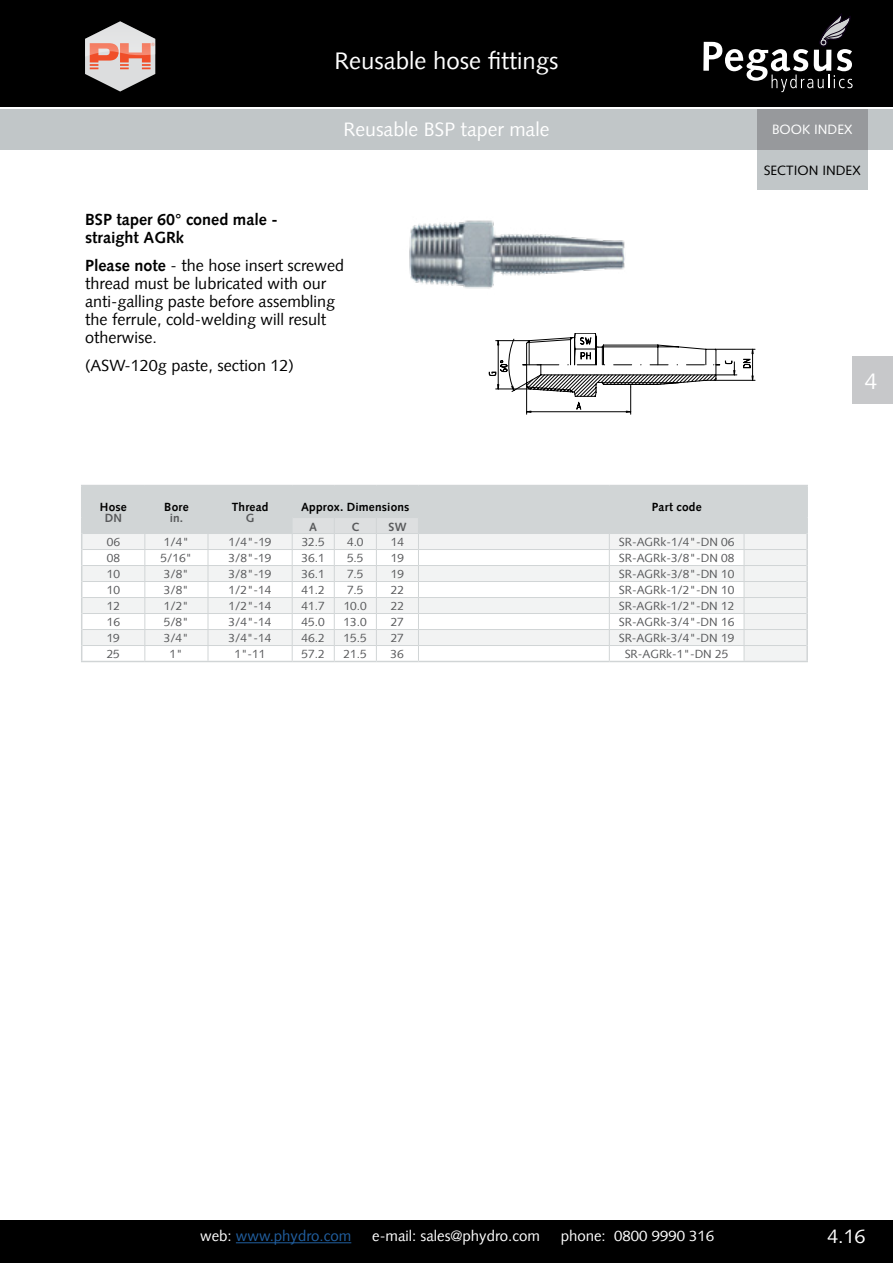
<style>
.page{position:relative;width:893px;height:1263px;background:#fff}
.page>*{position:absolute;margin:0;border:0;box-sizing:border-box;transform-origin:0 0}
.t1{font:24px "Syntax LT";color:#fff}
.t2{font:22.5px "Syntax LT";color:#fff}
.t3{font:19.5px "Syntax LT";color:#fff}
.t4{font:16.2px/18px "Syntax LT";color:#000}
.t5{font:700 16.2px/18px "Syntax LT";color:#000}
.t6{font:15px "Syntax LT";color:#fff}
.t7{font:15px "Syntax LT";color:#215e9e}
.t8{font:13.5px "Syntax LT Std";color:#000}
.t9{font:13.5px "Syntax LT Std";color:#fff}
.t10{font:11.85px "Syntax LT";color:#58595b}
.t11{font:700 11.85px "Syntax LT";letter-spacing:.015em;color:#000}
.t12{font:700 11.85px "Syntax";color:#58595b}
.s1{font-weight:700}
.s2{color:#fff}
</style>
<div class="page">
<div style="left:0;top:0;width:893px;height:106px;background:#000"></div>
<div style="left:0;top:1220px;width:893px;height:43px;background:#000"></div>
<div style="left:0;top:109px;width:893px;height:41px;background:#c1c6c8"></div>
<hr style="left:236px;top:1242px;width:115px;height:1px;background:#215e9e">
<svg style="left:85px;top:21px;width:70px;height:71px"></svg>
<div style="left:853px;top:356px;width:40px;height:48px;background:#c7c8ca"></div>
<svg style="left:703px;top:13px;width:150px;height:79px"></svg>
<div style="left:757px;top:150px;width:110px;height:40px;background:#c1c6c8"></div>
<div style="left:757px;top:109px;width:110px;height:41px;background:#97999c"></div>
<hr style="left:81px;top:661px;width:64px;height:1px;background:#d1d5d6">
<hr style="left:145px;top:661px;width:63px;height:1px;background:#d1d5d6">
<hr style="left:208px;top:661px;width:84px;height:1px;background:#d1d5d6">
<hr style="left:292px;top:661px;width:42px;height:1px;background:#d1d5d6">
<hr style="left:334px;top:661px;width:42px;height:1px;background:#d1d5d6">
<hr style="left:376px;top:661px;width:42px;height:1px;background:#d1d5d6">
<hr style="left:418px;top:661px;width:191px;height:1px;background:#d1d5d6">
<hr style="left:609px;top:661px;width:135px;height:1px;background:#d1d5d6">
<hr style="left:744px;top:661px;width:64px;height:1px;background:#d1d5d6">
<svg style="left:81px;top:485px;width:727px;height:176px"></svg>
<img style="left:409px;top:220px;width:216px;height:69px">
<hr style="left:752px;top:349px;width:1px;height:31px;background:#000">
<hr style="left:715px;top:349px;width:40px;height:1px;background:#000">
<hr style="left:715px;top:380px;width:40px;height:1px;background:#000">
<svg style="left:743px;top:349px;width:10px;height:19px"></svg>
<svg style="left:489px;top:333px;width:248px;height:81px"></svg>
<h1 class="t1" style="left:334px;top:47px;width:226px">Reusable hose fittings</h1>
<h3 class="t3" style="left:344px;top:118px;width:207px">Reusable BSP taper male</h3>
<p class="t9" style="left:772px;top:122px;width:82px">BOOK INDEX</p>
<h3 class="t5" style="left:85px;top:210px;width:194px">BSP taper 60° coned male - straight AGRk</h3>
<h3 class="t4" style="left:85px;top:256px;width:261px"><span class="s1">Please note</span> - the hose insert screwed thread must be lubricated with our anti-galling paste before assembling the ferrule, cold-welding will result otherwise.</h3>
<h3 class="t4" style="left:85px;top:357px;width:210px">(ASW-120g paste, section 12)</h3>
<p class="t8" style="left:764px;top:162px;width:98px">SECTION INDEX</p>
<h2 class="t2" style="left:865px;top:367px;width:14px">4</h2>
<p class="t11" style="left:100px;top:500px;width:28px">Hose</p>
<p class="t12" style="left:105px;top:511px;width:19px">DN</p>
<p class="t11" style="left:164px;top:500px;width:26px">Bore</p>
<p class="t12" style="left:170px;top:511px;width:15px">in.</p>
<p class="t11" style="left:232px;top:500px;width:38px">Thread</p>
<p class="t12" style="left:246px;top:511px;width:10px">G</p>
<p class="t11" style="left:301px;top:500px;width:110px">Approx. Dimensions</p>
<p class="t11" style="left:652px;top:500px;width:51px">Part code</p>
<p class="t12" style="left:309px;top:520px;width:9px">A</p>
<p class="t12" style="left:351px;top:520px;width:9px">C</p>
<p class="t12" style="left:388px;top:520px;width:20px">SW</p>
<p class="t10" style="left:107px;top:535px;width:15px">06</p>
<p class="t10" style="left:164px;top:535px;width:27px">1/4"</p>
<p class="t10" style="left:229px;top:535px;width:44px">1/4"-19</p>
<p class="t10" style="left:302px;top:535px;width:25px">32.5</p>
<p class="t10" style="left:347px;top:535px;width:18px">4.0</p>
<p class="t10" style="left:391px;top:535px;width:15px">14</p>
<p class="t10" style="left:619px;top:535px;width:117px">SR-AGRk-1/4"-DN 06</p>
<p class="t10" style="left:107px;top:551px;width:15px">08</p>
<p class="t10" style="left:161px;top:551px;width:33px">5/16"</p>
<p class="t10" style="left:229px;top:551px;width:44px">3/8"-19</p>
<p class="t10" style="left:302px;top:551px;width:25px">36.1</p>
<p class="t10" style="left:347px;top:551px;width:18px">5.5</p>
<p class="t10" style="left:391px;top:551px;width:15px">19</p>
<p class="t10" style="left:619px;top:551px;width:117px">SR-AGRk-3/8"-DN 08</p>
<p class="t10" style="left:107px;top:567px;width:15px">10</p>
<p class="t10" style="left:164px;top:567px;width:27px">3/8"</p>
<p class="t10" style="left:229px;top:567px;width:44px">3/8"-19</p>
<p class="t10" style="left:302px;top:567px;width:25px">36.1</p>
<p class="t10" style="left:347px;top:567px;width:18px">7.5</p>
<p class="t10" style="left:391px;top:567px;width:15px">19</p>
<p class="t10" style="left:619px;top:567px;width:117px">SR-AGRk-3/8"-DN 10</p>
<p class="t10" style="left:107px;top:583px;width:15px">10</p>
<p class="t10" style="left:164px;top:583px;width:27px">3/8"</p>
<p class="t10" style="left:229px;top:583px;width:44px">1/2"-14</p>
<p class="t10" style="left:302px;top:583px;width:25px">41.2</p>
<p class="t10" style="left:347px;top:583px;width:18px">7.5</p>
<p class="t10" style="left:391px;top:583px;width:15px">22</p>
<p class="t10" style="left:619px;top:583px;width:117px">SR-AGRk-1/2"-DN 10</p>
<p class="t10" style="left:107px;top:599px;width:15px">12</p>
<p class="t10" style="left:164px;top:599px;width:27px">1/2"</p>
<p class="t10" style="left:229px;top:599px;width:44px">1/2"-14</p>
<p class="t10" style="left:302px;top:599px;width:25px">41.7</p>
<p class="t10" style="left:344px;top:599px;width:25px">10.0</p>
<p class="t10" style="left:391px;top:599px;width:15px">22</p>
<p class="t10" style="left:619px;top:599px;width:117px">SR-AGRk-1/2"-DN 12</p>
<p class="t10" style="left:107px;top:615px;width:15px">16</p>
<p class="t10" style="left:164px;top:615px;width:27px">5/8"</p>
<p class="t10" style="left:228px;top:615px;width:44px">3/4"-14</p>
<p class="t10" style="left:302px;top:615px;width:25px">45.0</p>
<p class="t10" style="left:344px;top:615px;width:25px">13.0</p>
<p class="t10" style="left:391px;top:615px;width:15px">27</p>
<p class="t10" style="left:619px;top:615px;width:117px">SR-AGRk-3/4"-DN 16</p>
<p class="t10" style="left:107px;top:631px;width:15px">19</p>
<p class="t10" style="left:164px;top:631px;width:27px">3/4"</p>
<p class="t10" style="left:228px;top:631px;width:44px">3/4"-14</p>
<p class="t10" style="left:302px;top:631px;width:25px">46.2</p>
<p class="t10" style="left:344px;top:631px;width:25px">15.5</p>
<p class="t10" style="left:391px;top:631px;width:15px">27</p>
<p class="t10" style="left:619px;top:631px;width:117px">SR-AGRk-3/4"-DN 19</p>
<p class="t10" style="left:107px;top:646px;width:15px">25</p>
<p class="t10" style="left:170px;top:646px;width:15px">1"</p>
<p class="t10" style="left:234px;top:646px;width:33px">1"-11</p>
<p class="t10" style="left:301px;top:646px;width:25px">57.2</p>
<p class="t10" style="left:344px;top:646px;width:25px">21.5</p>
<p class="t10" style="left:391px;top:646px;width:15px">36</p>
<p class="t10" style="left:625px;top:646px;width:105px">SR-AGRk-1"-DN 25</p>
<p class="t7" style="left:200px;top:1227px;width:153px"><span class="s2">web:</span> www.phydro.com</p>
<p class="t6" style="left:372px;top:1227px;width:169px">e-mail: sales@phydro.com</p>
<p class="t6" style="left:561px;top:1227px;width:155px">phone: 0800 9990 316</p>
<h3 class="t3" style="left:827px;top:1225px;width:39px">4.16</h3>
</div>
